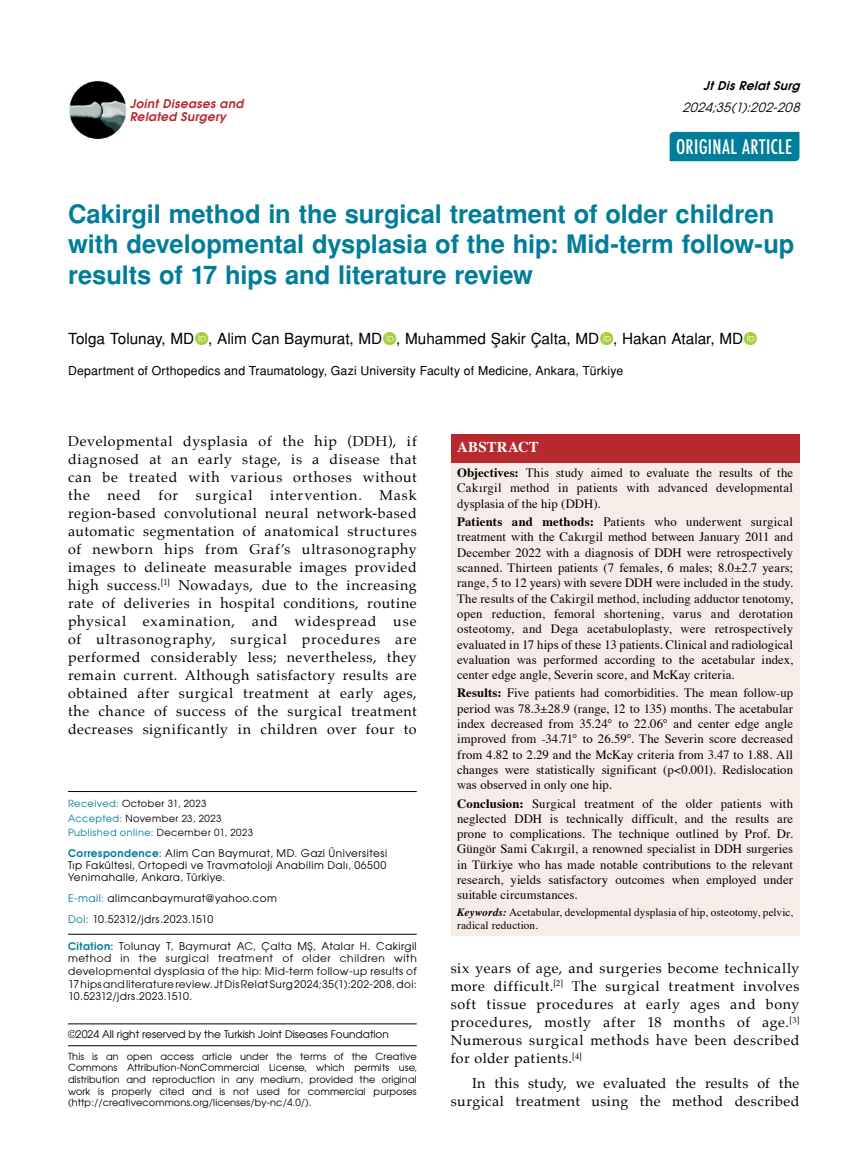
<style>
.page{position:relative;width:859px;height:1170px;background:#fff}
.page>*{position:absolute;margin:0;border:0;box-sizing:border-box;transform-origin:0 0}
.t1{font:700 25.5px/30.6px "Helvetica Tr";letter-spacing:-.005em;color:#007d9a}
.t2{font:500 condensed 19.5px "Futura";letter-spacing:.02em;color:#fff}
.t3{font:15.3px "Helvetica Normal Tr";color:#000}
.t4{font:700 15px "Times";letter-spacing:.01em;color:#fff}
.t5{font:14.25px/18px "Palatino";letter-spacing:.035em;color:#000;text-align:justify}
.t6{font:12.75px/15.3px "Times";letter-spacing:.005em;color:#000;text-align:justify}
.t7{font:italic 12.75px "Avant Garde Tr";color:#000}
.t8{font:12.3px "Helvetica Normal Tr";letter-spacing:.015em;color:#000}
.t9{font:12px/13.5px "Avant Garde Bold Italic Tr";letter-spacing:.03em;color:#b8292f}
.t10{font:italic 12px "Avant Garde Bold Tr";color:#000}
.t11{font:11.25px/13.5px "Times";letter-spacing:.005em;color:#000}
.t12{font:10.5px/12.3px "Avant Garde Tr";letter-spacing:.035em;color:#000}
.t13{font:10.5px/12.6px "Avant Garde";letter-spacing:.045em;color:#000;text-align:justify}
.t14{font:10.5px "Avant Garde Tr";color:#000}
.t15{font:9.75px/11.7px "Avant Garde Tr";letter-spacing:.02em;color:#000;text-align:justify}
.t16{font:9.75px/14.4px "Avant Garde Tr";letter-spacing:.04em;color:#000}
.s1{color:#007d9a}
.s2{font-family:"Avant Garde Bold Tr";color:#007d9a}
.s3{font-family:"Avant Garde"}
.s4{font-weight:700}
.s5{font-weight:700;font-style:italic}
</style>
<div class="page">
<div style="left:670px;top:132px;width:129px;height:29px;background:#007d9a"></div>
<img style="left:69px;top:81px;width:58px;height:58px">
<hr style="left:68px;top:933px;width:349px;height:1px;background:#000">
<hr style="left:68px;top:791px;width:349px;height:1px;background:#000">
<div style="left:451px;top:461px;width:348px;height:474px;background:#f7ede8"></div>
<div style="left:451px;top:434px;width:348px;height:29px;background:#b8292f"></div>
<hr style="left:68px;top:1045px;width:349px;height:1px;background:#000">
<hr style="left:68px;top:1023px;width:349px;height:1px;background:#000">
<p class="t9" style="left:130px;top:96px;width:115px">Joint Diseases and<br>Related Surgery</p>
<p class="t10" style="left:703px;top:77px;width:102px">JtDisRelatSurg</p>
<p class="t7" style="left:682px;top:99px;width:123px">2024;35(1):202-208</p>
<h2 class="t2" style="left:676px;top:135px;width:118px">ORIGINAL ARTICLE</h2>
<h1 class="t1" style="left:68px;top:198px;width:728px">Cakirgil method in the surgical treatment of older children with developmental dysplasia of the hip: Mid-term follow-up results of 17 hips and literature review</h1>
<p class="t3" style="left:68px;top:329px;width:676px">Tolga Tolunay, MD , Alim Can Baymurat, MD , Muhammed Şakir Çalta, MD , Hakan Atalar, MD</p>
<p class="t8" style="left:68px;top:363px;width:557px">Department of Orthopedics and Traumatology, Gazi University Faculty of Medicine, Ankara, Türkiye</p>
<p class="t5" style="left:68px;top:432px;width:350px">Developmental dysplasia of the hip (DDH), if diagnosed at an early stage, is a disease that can be treated with various orthoses without the need for surgical intervention. Mask region-based convolutional neural network-based automatic segmentation of anatomical structures of newborn hips from Graf’s ultrasonography images to delineate measurable images provided high success.<sup>[1]</sup> Nowadays, due to the increasing rate of deliveries in hospital conditions, routine physical examination, and widespread use of ultrasonography, surgical procedures are performed considerably less; nevertheless, they remain current. Although satisfactory results are obtained after surgical treatment at early ages, the chance of success of the surgical treatment decreases significantly in children over four to</p>
<p class="t16" style="left:68px;top:796px;width:187px"><span class="s1">Received:</span> October 31, 2023<br><span class="s1">Accepted:</span> November 23, 2023<br><span class="s1">Published online:</span> December 01, 2023</p>
<p class="t12" style="left:68px;top:846px;width:321px;text-align:justify"><span class="s2">Correspondence</span>: Alim Can Baymurat, MD. Gazi Üniversitesi Tıp Fakültesi, Ortopedi ve Travmatoloji Anabilim Dalı, 06500<br>Yenimahalle, Ankara, Türkiye.</p>
<p class="t12" style="left:68px;top:887px;width:210px;line-height:20.9px"><span class="s1">E-mail:</span> alimcanbaymurat@yahoo.com<br><span class="s1">Doi:</span> 10.52312/jdrs.2023.1510</p>
<p class="t13" style="left:68px;top:939px;width:350px"><span class="s2">Citation:</span> Tolunay T, Baymurat AC, Çalta MŞ, Atalar H. Cakirgil method in the surgical treatment of older children with developmental dysplasia of the hip: Mid-term follow-up results of</p>
<p class="t12" style="left:68px;top:977px;width:350px"><span class="s3">17 hips and literature review</span>. Jt Dis Relat Surg 2024;35(1):202-208. doi:<br>10.52312/jdrs.2023.1510.</p>
<p class="t14" style="left:68px;top:1027px;width:322px">©2024 All right reserved by the Turkish Joint Diseases Foundation</p>
<p class="t15" style="left:68px;top:1049px;width:350px">This is an open access article under the terms of the Creative Commons Attribution-NonCommercial License, which permits use, distribution and reproduction in any medium, provided the original work is properly cited and is not used for commercial purposes (http://creativecommons.org/licenses/by-nc/4.0/).</p>
<p class="t4" style="left:457px;top:432px;width:83px">ABSTRACT</p>
<p class="t6" style="left:457px;top:464px;width:337px"><span class="s4">Objectives:</span> This study aimed to evaluate the results of the Cakırgil method in patients with advanced developmental dysplasia of the hip (DDH).</p>
<p class="t6" style="left:457px;top:513px;width:337px"><span class="s4">Patients and methods:</span> Patients who underwent surgical treatment with the Cakırgil method between January 2011 and December 2022 with a diagnosis of DDH were retrospectively scanned. Thirteen patients (7 females, 6 males; 8.0±2.7 years; range, 5 to 12 years) with severe DDH were included in the study.<br>The results of the Cakirgil method, including adductor tenotomy, open reduction, femoral shortening, varus and derotation osteotomy, and Dega acetabuloplasty, were retrospectively evaluated in 17 hips of these 13 patients. Clinical and radiological evaluation was performed according to the acetabular index, center edge angle, Severin score, and McKay criteria.</p>
<p class="t6" style="left:457px;top:684px;width:337px"><span class="s4">Results:</span> Five patients had comorbidities. The mean follow-up period was 78.3±28.9 (range, 12 to 135) months. The acetabular index decreased from 35.24° to 22.06° and center edge angle improved from -34.71° to 26.59°. The Severin score decreased from 4.82 to 2.29 and the McKay criteria from 3.47 to 1.88. All changes were statistically significant (p&lt;0.001). Redislocation was observed in only one hip.</p>
<p class="t6" style="left:457px;top:794px;width:337px"><span class="s4">Conclusion:</span> Surgical treatment of the older patients with neglected DDH is technically difficult, and the results are prone to complications. The technique outlined by Prof. Dr.<br>Güngör Sami Cakırgil, a renowned specialist in DDH surgeries in Türkiye who has made notable contributions to the relevant research, yields satisfactory outcomes when employed under suitable circumstances.</p>
<p class="t11" style="left:457px;top:904px;width:337px"><span class="s5">Keywords:</span> Acetabular, developmental dysplasia of hip, osteotomy, pelvic, radical reduction.</p>
<p class="t5" style="left:451px;top:959px;width:350px">six years of age, and surgeries become technically more difficult.<sup>[2]</sup> The surgical treatment involves soft tissue procedures at early ages and bony procedures, mostly after 18 months of age.<sup>[3] </sup>Numerous surgical methods have been described for older patients.<sup>[4]</sup></p>
<p class="t5" style="left:451px;top:1073px;width:350px;text-align:right">In this study, we evaluated the results of the surgical treatment using the method described</p>
</div>
